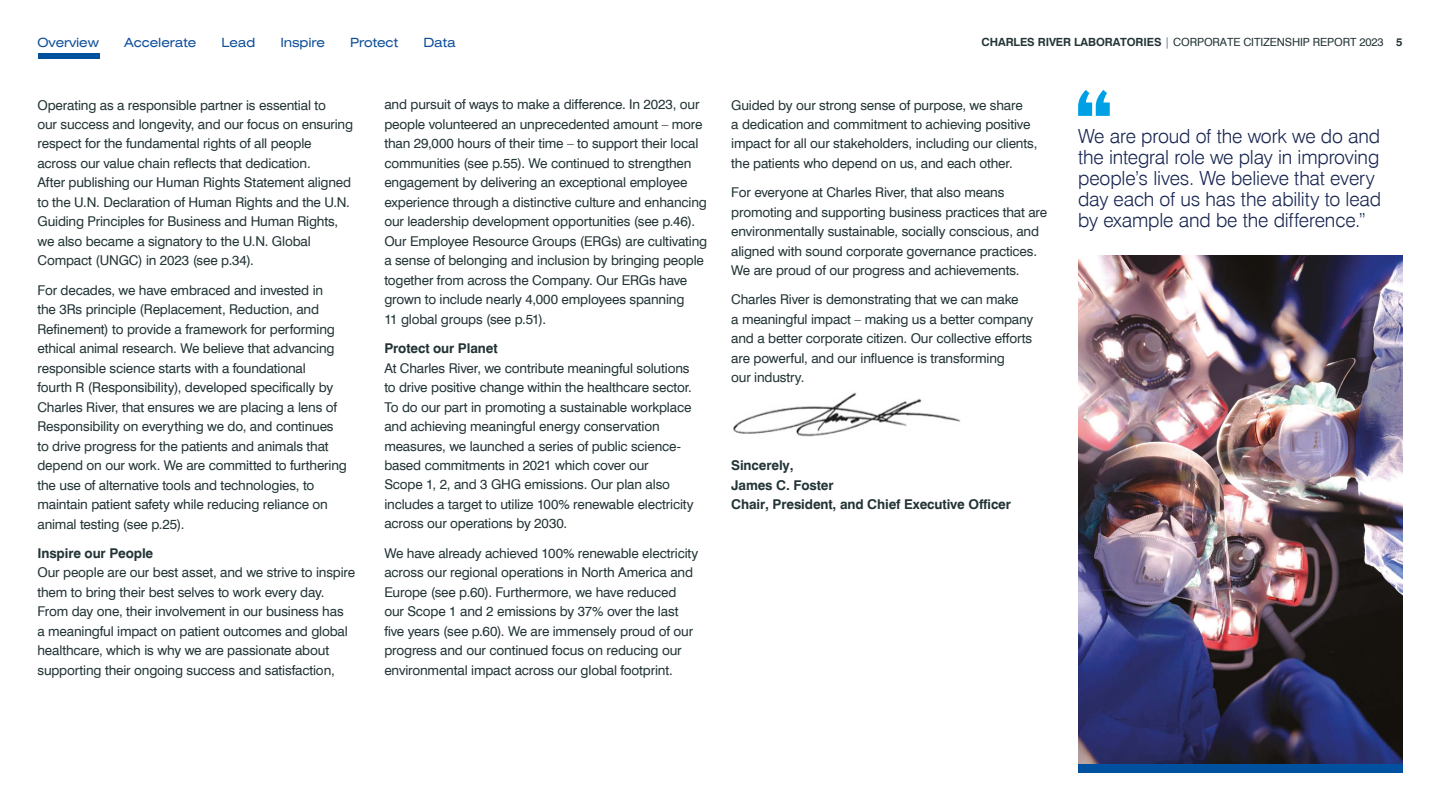
<style>
.page{position:relative;width:1440px;height:810px;background:#fff}
.page>*{position:absolute;margin:0;border:0;box-sizing:border-box;transform-origin:0 0}
.t1{font:300 19.5px/21px "Swiss 721 BT";letter-spacing:-.01em;color:#192651}
.t2{font:13.5px/19.5px "Swiss 721 BT";letter-spacing:-.01em;color:#233436}
.t3{font:700 13.5px/19.5px "Swiss 721 BT";letter-spacing:-.01em;color:#233436}
.t4{font:expanded 12.75px "Swiss 721 BT";letter-spacing:-.01em;color:#104f9a}
.t5{font:11.25px "Swiss 721 BT";letter-spacing:-.01em;color:#233436}
.t6{font:700 11.25px "Swiss 721 BT";color:#233436}
.s1{font-weight:700}
.s2{font-weight:300;color:#192651}
</style>
<div class="page">
<img style="left:733px;top:392px;width:227px;height:45px">
<svg style="left:1078px;top:90px;width:32px;height:26px"></svg>
<img style="left:1078px;top:256px;width:324px;height:508px">
<div style="left:1078px;top:764px;width:324px;height:8px;background:#00519f"></div>
<div style="left:38px;top:53px;width:62px;height:5px;background:#00519f"></div>
<p class="t4" style="left:38px;top:35px;width:63px">Overview</p>
<p class="t4" style="left:124px;top:35px;width:74px">Accelerate</p>
<p class="t4" style="left:221px;top:35px;width:35px">Lead</p>
<p class="t4" style="left:280px;top:35px;width:46px">Inspire</p>
<p class="t4" style="left:350px;top:35px;width:50px">Protect</p>
<p class="t4" style="left:423px;top:35px;width:34px">Data</p>
<p class="t5" style="left:982px;top:35px;width:404px"><span class="s1">CHARLES RIVER LABORATORIES</span> <span class="s2">|</span> CORPORATE CITIZENSHIP REPORT 2023</p>
<p class="t6" style="left:1396px;top:35px;width:8px">5</p>
<p class="t2" style="left:38px;top:95px;width:317px">Operating as a responsible partner is essential to<br>our success and longevity, and our focus on ensuring respect for the fundamental rights of all people across our value chain reflects that dedication.<br>After publishing our Human Rights Statement aligned to the U.N. Declaration of Human Rights and the U.N.<br>Guiding Principles for Business and Human Rights, we also became a signatory to the U.N. Global Compact (UNGC) in 2023 (see p.34).</p>
<p class="t2" style="left:38px;top:280px;width:311px">For decades, we have embraced and invested in<br>the 3Rs principle (Replacement, Reduction, and Refinement) to provide a framework for performing ethical animal research. We believe that advancing responsible science starts with a foundational<br>fourth R (Responsibility), developed specifically by Charles River, that ensures we are placing a lens of Responsibility on everything we do, and continues to drive progress for the patients and animals that depend on our work. We are committed to furthering the use of alternative tools and technologies, to maintain patient safety while reducing reliance on animal testing (see p.25).</p>
<p class="t3" style="left:37px;top:543px;width:117px">Inspire our People</p>
<p class="t2" style="left:37px;top:563px;width:319px">Our people are our best asset, and we strive to inspire them to bring their best selves to work every day.<br>From day one, their involvement in our business has<br>a meaningful impact on patient outcomes and global healthcare, which is why we are passionate about supporting their ongoing success and satisfaction,</p>
<p class="t2" style="left:384px;top:95px;width:324px">and pursuit of ways to make a difference. In 2023, our people volunteered an unprecedented amount – more than 29,000 hours of their time – to support their local communities (see p.55). We continued to strengthen engagement by delivering an exceptional employee experience through a distinctive culture and enhancing our leadership development opportunities (see p.46).<br>Our Employee Resource Groups (ERGs) are cultivating a sense of belonging and inclusion by bringing people together from across the Company. Our ERGs have grown to include nearly 4,000 employees spanning<br>11 global groups (see p.51).</p>
<p class="t3" style="left:384px;top:338px;width:115px">Protect our Planet</p>
<p class="t2" style="left:384px;top:358px;width:311px">At Charles River, we contribute meaningful solutions to drive positive change within the healthcare sector.<br>To do our part in promoting a sustainable workplace and achieving meaningful energy conservation measures, we launched a series of public science&shy;based commitments in 2021 which cover our<br>Scope 1, 2, and 3 GHG emissions. Our plan also includes a target to utilize 100% renewable electricity across our operations by 2030.</p>
<p class="t2" style="left:384px;top:543px;width:316px">We have already achieved 100% renewable electricity across our regional operations in North America and Europe (see p.60). Furthermore, we have reduced our Scope 1 and 2 emissions by 37% over the last five years (see p.60). We are immensely proud of our progress and our continued focus on reducing our environmental impact across our global footprint.</p>
<p class="t2" style="left:731px;top:95px;width:308px">Guided by our strong sense of purpose, we share<br>a dedication and commitment to achieving positive impact for all our stakeholders, including our clients, the patients who depend on us, and each other.</p>
<p class="t2" style="left:731px;top:183px;width:317px">For everyone at Charles River, that also means promoting and supporting business practices that are environmentally sustainable, socially conscious, and aligned with sound corporate governance practices.<br>We are proud of our progress and achievements.</p>
<p class="t2" style="left:731px;top:290px;width:304px">Charles River is demonstrating that we can make<br>a meaningful impact – making us a better company and a better corporate citizen. Our collective efforts are powerful, and our influence is transforming<br>our industry.</p>
<p class="t3" style="left:731px;top:456px;width:281px">Sincerely,<br>James C. Foster<br>Chair, President, and Chief Executive Officer</p>
<h1 class="t1" style="left:1078px;top:125px;width:304px">We are proud of the work we do and the integral role we play in improving people’s lives. We believe that every day each of us has the ability to lead by example and be the difference.”</h1>
</div>
